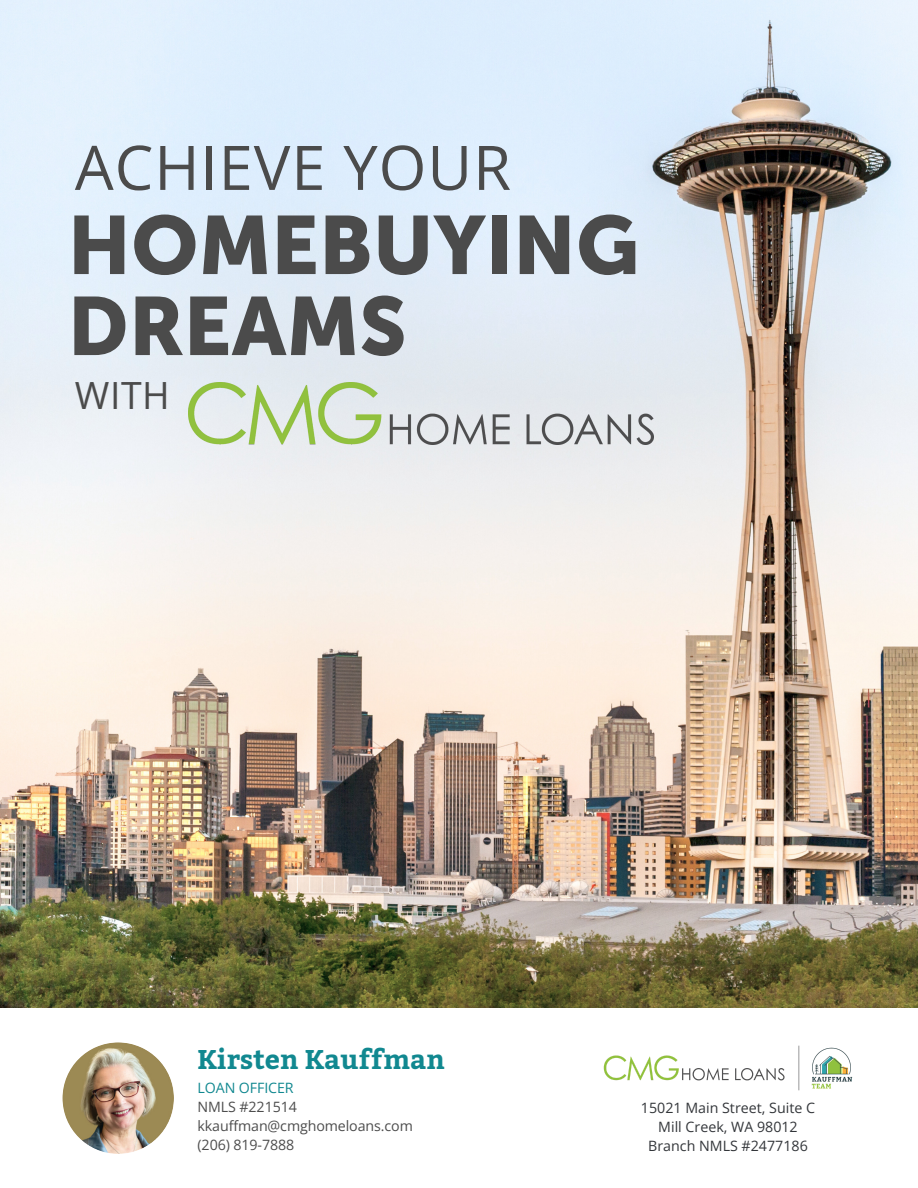
<style>
.page{position:relative;width:918px;height:1188px;background:#fff}
.page>*{position:absolute;margin:0;border:0;box-sizing:border-box;transform-origin:0 0}
.t1{font:81.9px "Museo Sans Cyrl 900";letter-spacing:.01em;color:#4b4b4b}
.t2{font:61.5px "Open Sans";letter-spacing:.015em;color:#4b4b4b}
.t3{font:37.5px "Open Sans";color:#4b4b4b}
.t4{font:700 27px "Kadwa";color:#118890}
.t5{font:14.25px "Open Sans";color:#33363a}
.t6{font:14.25px "Open Sans";letter-spacing:-.005em;color:#4d4d4d}
.t7{font:14.25px "Open Sans";letter-spacing:-.005em;color:#118890}
</style>
<div class="page">
<img style="left:0;top:0;width:918px;height:1008px">
<img style="left:63px;top:1042px;width:111px;height:112px;border-radius:50%">
<img style="left:188px;top:382px;width:465px;height:63px">
<img style="left:603px;top:1045px;width:250px;height:46px">
<p class="t2" style="left:75px;top:124px;width:438px">ACHIEVE YOUR</p>
<p class="t1" style="left:68px;top:211px;width:573px">HOMEBUYING</p>
<p class="t1" style="left:68px;top:292px;width:340px">DREAMS</p>
<p class="t3" style="left:75px;top:369px;width:97px">WITH</p>
<p class="t4" style="left:198px;top:1044px;width:249px">Kirsten Kauffman</p>
<p class="t7" style="left:198px;top:1078px;width:98px">LOAN OFFICER</p>
<p class="t6" style="left:198px;top:1097px;width:101px">NMLS #221514</p>
<p class="t6" style="left:198px;top:1116px;width:217px">kkauffman@cmghomeloans.com</p>
<p class="t6" style="left:198px;top:1135px;width:98px">(206) 819-7888</p>
<p class="t5" style="left:641px;top:1097px;width:176px">15021 Main Street, Suite C</p>
<p class="t5" style="left:658px;top:1116px;width:141px">Mill Creek, WA 98012</p>
<p class="t5" style="left:648px;top:1136px;width:161px">Branch NMLS #2477186</p>
</div>
